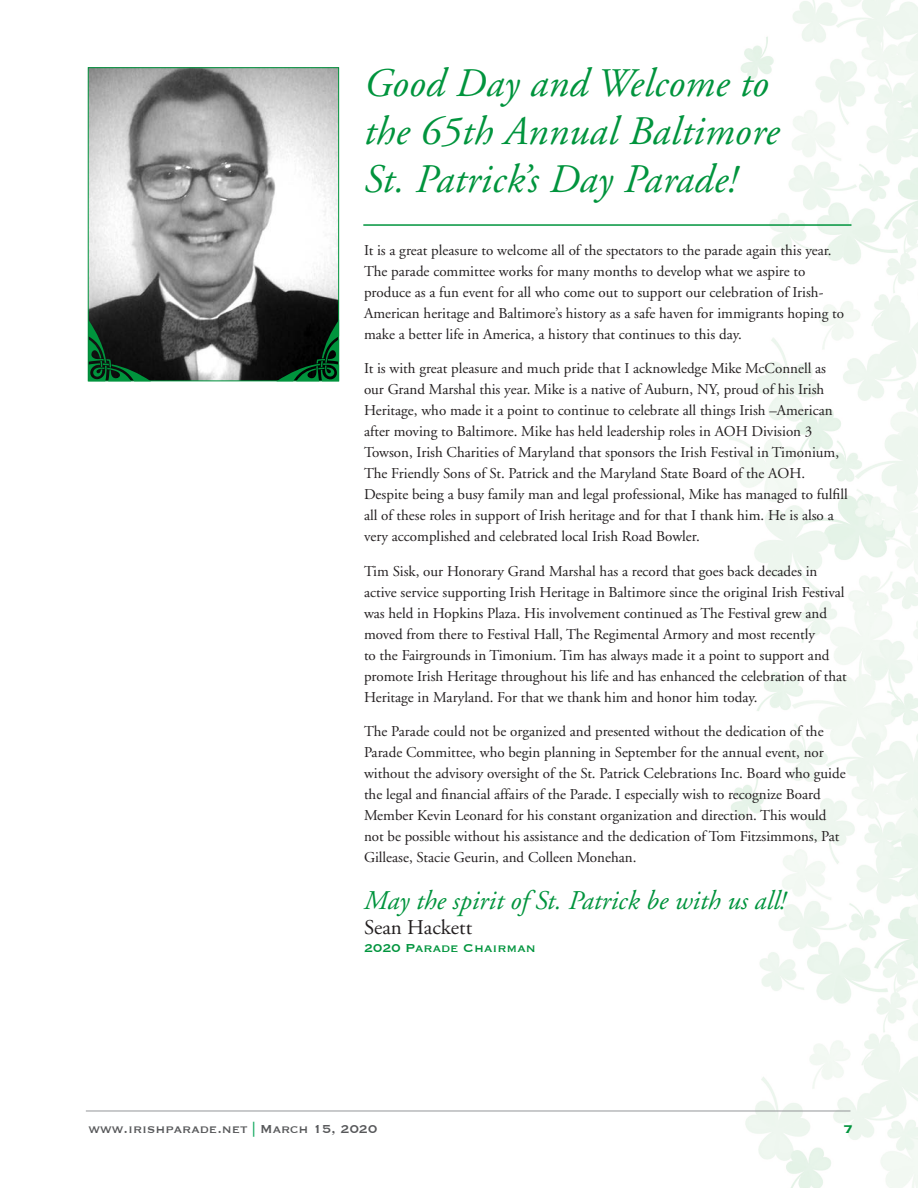
<style>
.page{position:relative;width:918px;height:1188px;background:#fff}
.page>*{position:absolute;margin:0;border:0;box-sizing:border-box;transform-origin:0 0}
.t1{font:italic 40.5px/48px "Adobe Garamond";letter-spacing:.01em;color:#00943d}
.t2{font:italic 27px "Adobe Garamond";color:#00943d}
.name{font:21px "Adobe Garamond";color:#231f20}
.t3{font:15px/21px "Adobe Garamond";color:#231f20}
.t4{font:15px "Copperplate";color:#57585a}
.t5{font:15px "Copperplate";color:#00943d}
.t6{font:700 15px "Copperplate";color:#00943d}
.s1{color:#16aa62}
</style>
<div class="page">
<img style="left:729px;top:0;width:189px;height:1188px">
<img style="left:90px;top:69px;width:247px;height:310px">
<div style="left:88px;top:67px;width:251px;height:314px;border:1px solid #00943d"></div>
<svg style="left:87px;top:320px;width:64px;height:62px;background:#123320"></svg>
<svg style="left:276px;top:320px;width:64px;height:62px;background:#092a16"></svg>
<hr style="left:363px;top:224px;width:488px;height:2px;background:#00943d">
<hr style="left:86px;top:1111px;width:765px;height:1px;background:#939598">
<p class="t1" style="left:364px;top:61px;width:417px">Good Day and Welcome to the 65th Annual Baltimore<br>St. Patrick’s Day Parade!</p>
<p class="t3" style="left:364px;top:240px;width:482px">It is a great pleasure to welcome all of the spectators to the parade again this year.<br>The parade committee works for many months to develop what we aspire to produce as a fun event for all who come out to support our celebration of Irish-American heritage and Baltimore’s history as a safe haven for immigrants hoping to make a better life in America, a history that continues to this day.</p>
<p class="t3" style="left:364px;top:359px;width:485px">It is with great pleasure and much pride that I acknowledge Mike McConnell as our Grand Marshal this year. Mike is a native of Auburn, NY, proud of his Irish Heritage, who made it a point to continue to celebrate all things Irish –American after moving to Baltimore. Mike has held leadership roles in AOH Division 3<br>Towson, Irish Charities of Maryland that sponsors the Irish Festival in Timonium, The Friendly Sons of St. Patrick and the Maryland State Board of the AOH.<br>Despite being a busy family man and legal professional, Mike has managed to fulfill all of these roles in support of Irish heritage and for that I thank him. He is also a very accomplished and celebrated local Irish Road Bowler.</p>
<p class="t3" style="left:364px;top:561px;width:484px">Tim Sisk, our Honorary Grand Marshal has a record that goes back decades in active service supporting Irish Heritage in Baltimore since the original Irish Festival was held in Hopkins Plaza. His involvement continued as The Festival grew and moved from there to Festival Hall, The Regimental Armory and most recently<br>to the Fairgrounds in Timonium. Tim has always made it a point to support and promote Irish Heritage throughout his life and has enhanced the celebration of that Heritage in Maryland. For that we thank him and honor him today.</p>
<p class="t3" style="left:364px;top:722px;width:483px">The Parade could not be organized and presented without the dedication of the Parade Committee, who begin planning in September for the annual event, nor without the advisory oversight of the St. Patrick Celebrations Inc. Board who guide the legal and financial affairs of the Parade. I especially wish to recognize Board Member Kevin Leonard for his constant organization and direction. This would not be possible without his assistance and the dedication of Tom Fitzsimmons, Pat Gillease, Stacie Geurin, and Colleen Monehan.</p>
<p class="t2" style="left:364px;top:886px;width:423px">May the spirit of St. Patrick be with us all!</p>
<p class="name" style="left:364px;top:916px;width:110px">Sean Hackett</p>
<p class="t5" style="left:364px;top:938px;width:173px">2020 Parade Chairman</p>
<p class="t4" style="left:89px;top:1119px;width:290px">www.irishparade.net <span class="s1">|</span> March 15, 2020</p>
<p class="t6" style="left:843px;top:1119px;width:11px">7</p>
</div>
